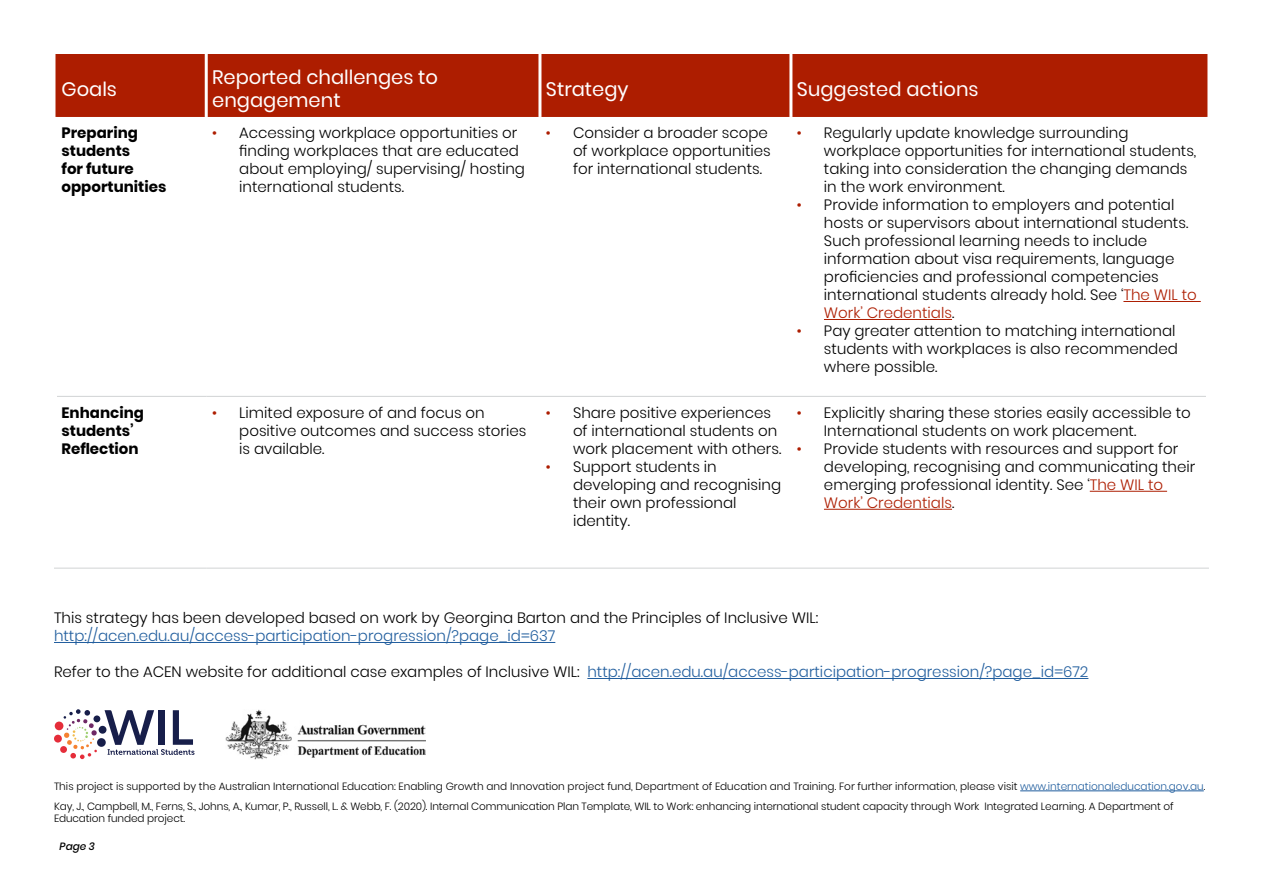
<style>
.page{position:relative;width:1263px;height:893px;background:#fff}
.page>*{position:absolute;margin:0;border:0;box-sizing:border-box;transform-origin:0 0}
.Heading_Bigger{font:19.5px/23.4px "Poppins";color:#fff}
.t1{font:300 15px/18px "Poppins";color:#000}
.t2{font:300 15px "Poppins";color:#215e9e}
.t3{font:700 15px/18px "Poppins";color:#000}
.t4{font:300 10.5px/12.6px "Poppins";color:#000}
.t5{font:italic 500 10.5px "Poppins";color:#000}
.s1{color:#ad1d00}
.s2{color:#000}
.s3{color:#215e9e}
</style>
<div class="page">
<div style="left:56px;top:54px;width:1151px;height:63px;background:#ad1d00"></div>
<hr style="left:57px;top:396px;width:149px;height:1px;background:#d1d3d4">
<hr style="left:206px;top:396px;width:334px;height:1px;background:#d1d3d4">
<hr style="left:540px;top:396px;width:251px;height:1px;background:#d1d3d4">
<hr style="left:791px;top:396px;width:415px;height:1px;background:#d1d3d4">
<hr style="left:54px;top:568px;width:152px;height:1px;background:#d1d3d4">
<hr style="left:206px;top:568px;width:334px;height:1px;background:#d1d3d4">
<hr style="left:540px;top:568px;width:251px;height:1px;background:#d1d3d4">
<hr style="left:791px;top:568px;width:418px;height:1px;background:#d1d3d4">
<hr style="left:205px;top:54px;width:3px;height:63px;background:#fff">
<hr style="left:538px;top:54px;width:3px;height:63px;background:#fff">
<hr style="left:789px;top:54px;width:3px;height:63px;background:#fff">
<hr style="left:1123px;top:301px;width:78px;height:1px;background:#ad1d00">
<hr style="left:824px;top:319px;width:128px;height:1px;background:#ad1d00">
<hr style="left:1090px;top:491px;width:77px;height:1px;background:#ad1d00">
<hr style="left:824px;top:509px;width:128px;height:1px;background:#ad1d00">
<hr style="left:54px;top:642px;width:501px;height:1px;background:#215e9e">
<hr style="left:587px;top:678px;width:501px;height:1px;background:#215e9e">
<hr style="left:1020px;top:791px;width:184px;height:1px;background:#215e9e">
<img style="left:225px;top:709px;width:201px;height:50px">
<div style="left:60px;top:746px;width:7px;height:7px;background:#e52d3a;border-radius:50%"></div>
<div style="left:54px;top:735px;width:8px;height:8px;background:#e52d3a;border-radius:50%"></div>
<div style="left:55px;top:722px;width:8px;height:8px;background:#e52d3a;border-radius:50%"></div>
<div style="left:93px;top:715px;width:7px;height:7px;background:#171e4a;border-radius:50%"></div>
<div style="left:99px;top:726px;width:7px;height:8px;background:#171e4a;border-radius:50%"></div>
<div style="left:97px;top:738px;width:9px;height:9px;background:#171e4a;border-radius:50%"></div>
<svg style="left:64px;top:709px;width:33px;height:50px"></svg>
<svg style="left:105px;top:710px;width:90px;height:45px"></svg>
<p class="Heading_Bigger" style="left:62px;top:77px;width:57px">Goals</p>
<p class="Heading_Bigger" style="left:212px;top:66px;width:227px">Reported challenges to engagement</p>
<p class="Heading_Bigger" style="left:546px;top:77px;width:84px">Strategy</p>
<p class="Heading_Bigger" style="left:797px;top:77px;width:183px">Suggested actions</p>
<p class="t3" style="left:62px;top:124px;width:106px">Preparing students<br>for future opportunities</p>
<p class="t1" style="left:239px;top:124px;width:287px;text-indent:-27px"><span class="s1">•</span> Accessing workplace opportunities or finding workplaces that are educated about employing/ supervising/ hosting international students.</p>
<p class="t1" style="left:573px;top:124px;width:199px;text-indent:-27px"><span class="s1">•</span> Consider a broader scope of workplace opportunities for international students.</p>
<p class="t1" style="left:824px;top:124px;width:374px;text-indent:-27px"><span class="s1">•</span> Regularly update knowledge surrounding workplace opportunities for international students, taking into consideration the changing demands in the work environment.</p>
<p class="t1" style="left:824px;top:196px;width:374px;text-indent:-27px"><span class="s1">•</span> Provide information to employers and potential hosts or supervisors about international students.<br>Such professional learning needs to include information about visa requirements, language proficiencies and professional competencies international students already hold. See ‘<span class="s1">The WIL to Work’ Credentials</span>.</p>
<p class="t1" style="left:824px;top:322px;width:355px;text-indent:-27px"><span class="s1">•</span> Pay greater attention to matching international students with workplaces is also recommended where possible.</p>
<p class="t3" style="left:62px;top:404px;width:84px">Enhancing students’<br>Reflection</p>
<p class="t1" style="left:239px;top:404px;width:289px;text-indent:-27px"><span class="s1">•</span> Limited exposure of and focus on positive outcomes and success stories is available.</p>
<p class="t1" style="left:573px;top:404px;width:210px;text-indent:-27px"><span class="s1">•</span> Share positive experiences of international students on work placement with others.</p>
<p class="t1" style="left:573px;top:458px;width:210px;text-indent:-27px"><span class="s1">•</span> Support students in developing and recognising their own professional identity.</p>
<p class="t1" style="left:824px;top:404px;width:368px;text-indent:-27px"><span class="s1">•</span> Explicitly sharing these stories easily accessible to<br>International students on work placement.</p>
<p class="t1" style="left:824px;top:440px;width:373px;text-indent:-27px"><span class="s1">•</span> Provide students with resources and support for developing, recognising and communicating their emerging professional identity. See ‘<span class="s1">The WIL to Work’ Credentials</span>.</p>
<p class="t1" style="left:54px;top:609px;width:766px">This strategy has been developed based on work by Georgina Barton and the Principles of Inclusive WIL:</p>
<p class="t2" style="left:54px;top:627px;width:503px">http://acen.edu.au/access-participation-progression/?page_id=637</p>
<p class="t2" style="left:54px;top:663px;width:1036px"><span class="s2">Refer to the ACEN website for additional case examples of Inclusive WIL:</span> http://acen.edu.au/access-participation-progression/?page_id=672</p>
<p class="t4" style="left:54px;top:780px;width:1153px">This project is supported by the Australian International Education: Enabling Growth and Innovation project fund, Department of Education and Training. For further information, please visit <span class="s3">www.internationaleducation.gov.au</span>.</p>
<p class="t4" style="left:54px;top:800px;width:1121px">Kay, J., Campbell, M., Ferns, S., Johns, A., Kumar, P., Russell, L. &amp; Webb, F. (2020). Internal Communication Plan Template, WIL to Work: enhancing international student capacity through Work Integrated Learning. A Department of<br>Education funded project.</p>
<p class="t5" style="left:60px;top:841px;width:37px">Page 3</p>
</div>
